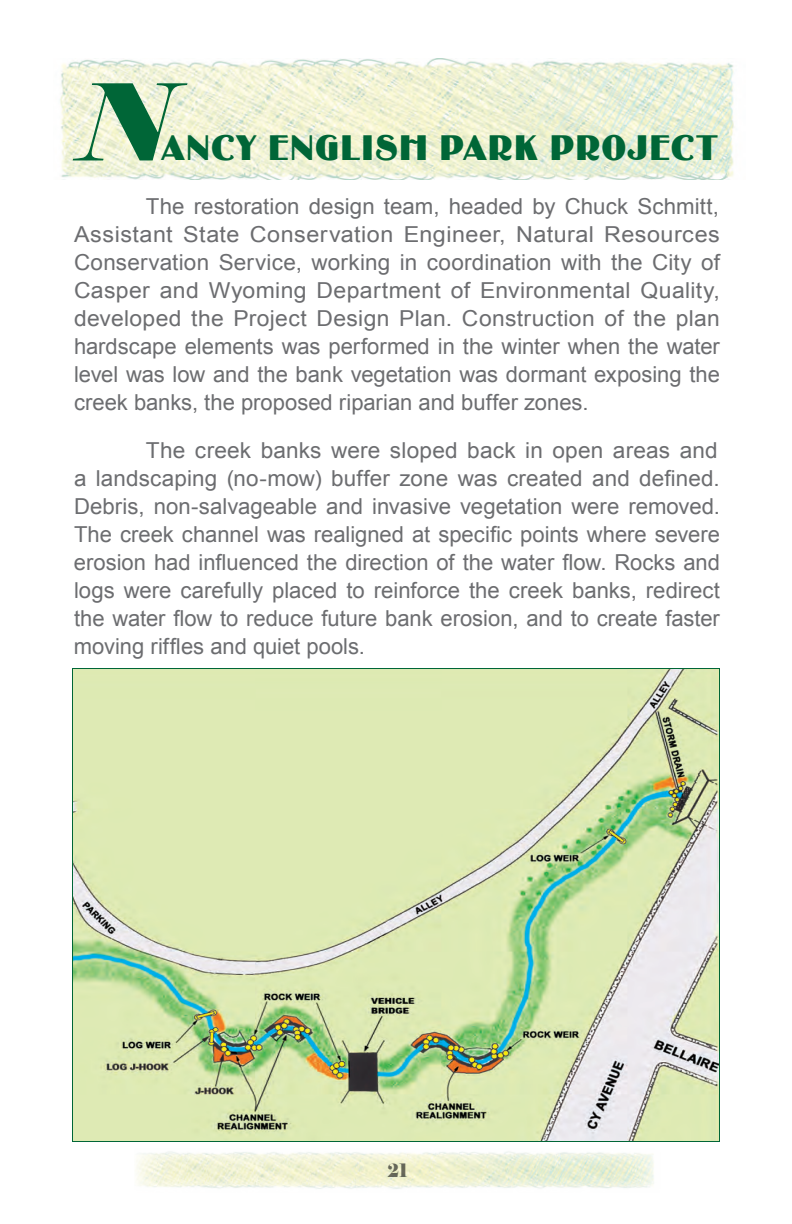
<style>
.page{position:relative;width:792px;height:1224px;background:#fff}
.page>*{position:absolute;margin:0;border:0;box-sizing:border-box;transform-origin:0 0}
.t1{font:italic 105.8px "Elephant";color:#006637}
.t2{font:36.8px "Binner D";letter-spacing:.05em;color:#006637;scale:.96 1}
.t3{font:22px/28px "Arial";color:#6c6d70;text-align:justify}
.t4{font:18.4px "Elephant";color:#6c6d70;scale:.87 1}
</style>
<div class="page">
<img style="left:136px;top:1151px;width:518px;height:38px">
<img style="left:60px;top:59px;width:674px;height:121px">
<img style="left:74px;top:670px;width:644px;height:470px">
<h1 class="t1" style="left:72px;top:56px;width:133px">N</h1>
<h2 class="t2" style="left:161px;top:127px;width:581px">ANCY ENGLISH PARK PROJECT</h2>
<p class="t3" style="left:74px;top:193px;width:648px;text-indent:72px">The restoration design team, headed by Chuck Schmitt, Assistant State Conservation Engineer, Natural Resources Conservation Service, working in coordination with the City of Casper and Wyoming Department of Environmental Quality, developed the Project Design Plan. Construction of the plan hardscape elements was performed in the winter when the water level was low and the bank vegetation was dormant exposing the creek banks, the proposed riparian and buffer zones.</p>
<p class="t3" style="left:74px;top:437px;width:648px;text-indent:72px">The creek banks were sloped back in open areas and a landscaping (no-mow) buffer zone was created and defined.<br>Debris, non-salvageable and invasive vegetation were removed.<br>The creek channel was realigned at specific points where severe erosion had influenced the direction of the water flow. Rocks and logs were carefully placed to reinforce the creek banks, redirect the water flow to reduce future bank erosion, and to create faster moving riffles and quiet pools.</p>
<p class="t4" style="left:388px;top:1159px;width:25px">21</p>
</div>
